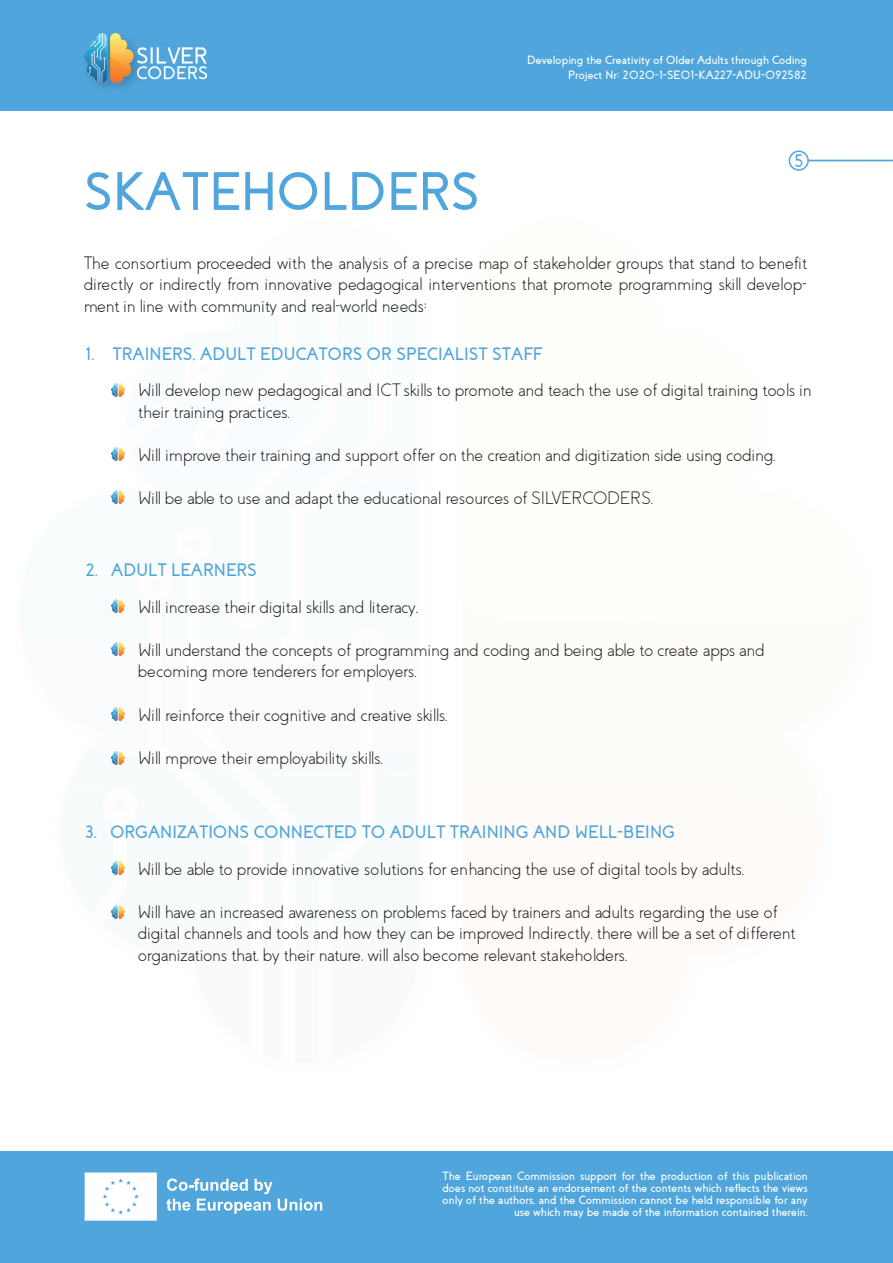
<style>
.page{position:relative;width:893px;height:1263px;background:#fff}
.page>*{position:absolute;margin:0;border:0;box-sizing:border-box;transform-origin:0 0}
.t1{font:700 54px "Coves";color:#50a6dc}
.t2{font:300 18px/21.6px "Coves";color:#231f20}
.t3{font:300 18px/21.6px "Coves";letter-spacing:.02em;color:#231f20}
.t4{font:700 18px "Coves";color:#51a5db}
.t5{font:700 18px "Coves";color:#50a6dc}
.t6{font:700 12px/12px "Coves";color:#fff;text-align:right}
</style>
<div class="page">
<div style="left:0;top:0;width:893px;height:111px;background:#50a6dc"></div>
<div style="left:0;top:1152px;width:893px;height:111px;background:#50a6dc"></div>
<svg style="left:85px;top:1172px;width:72px;height:48px;background:#f8fbfd"></svg>
<svg style="left:166px;top:1178px;width:106px;height:36px"></svg>
<svg style="left:278px;top:1198px;width:44px;height:13px"></svg>
<img style="left:84px;top:33px;width:49px;height:56px">
<img style="left:85px;top:34px;width:49px;height:48px">
<img style="left:134px;top:47px;width:73px;height:34px">
<img style="left:112px;top:383px;width:13px;height:13px">
<img style="left:112px;top:448px;width:13px;height:13px">
<img style="left:111px;top:491px;width:14px;height:13px">
<hr style="left:808px;top:160px;width:85px;height:1px;background:#50a6dc">
<div style="left:789px;top:150px;width:20px;height:21px;border:2px solid #50a6dc;border-radius:50%"></div>
<img style="left:112px;top:599px;width:13px;height:13px">
<img style="left:112px;top:643px;width:13px;height:13px">
<img style="left:111px;top:707px;width:14px;height:13px">
<img style="left:111px;top:751px;width:14px;height:13px">
<img style="left:111px;top:861px;width:14px;height:13px">
<img style="left:111px;top:905px;width:14px;height:13px">
<p class="t6" style="left:527px;top:53px;width:281px;line-height:15px">Developing the Creativity of Older Adults through Coding<br>Project Nr: 2020-1-SE01-KA227-ADU-092582</p>
<h1 class="t1" style="left:84px;top:160px;width:397px">SKATEHOLDERS</h1>
<p class="t5" style="left:794px;top:151px;width:11px">5</p>
<p class="t2" style="left:84px;top:252px;width:724px;text-align:justify">The consortium proceeded with the analysis of a precise map of stakeholder groups that stand to benefit directly or indirectly from innovative pedagogical interventions that promote programming skill develop&shy;ment in line with community and real-world needs:</p>
<p class="t4" style="left:86px;top:343px;width:458px">1. TRAINERS, ADULT EDUCATORS OR SPECIALIST STAFF</p>
<p class="t3" style="left:139px;top:380px;width:674px">Will develop new pedagogical and ICT skills to promote and teach the use of digital training tools in their training practices.</p>
<p class="t2" style="left:139px;top:444px;width:639px">Will improve their training and support offer on the creation and digitization side using coding.</p>
<p class="t2" style="left:139px;top:488px;width:516px">Will be able to use and adapt the educational resources of SILVERCODERS.</p>
<p class="t4" style="left:86px;top:559px;width:173px">2. ADULT LEARNERS</p>
<p class="t2" style="left:139px;top:596px;width:281px">Will increase their digital skills and literacy.</p>
<p class="t2" style="left:139px;top:639px;width:628px">Will understand the concepts of programming and coding and being able to create apps and becoming more tenderers for employers.</p>
<p class="t2" style="left:139px;top:704px;width:311px">Will reinforce their cognitive and creative skills.</p>
<p class="t2" style="left:139px;top:747px;width:246px">Will mprove their employability skills.</p>
<p class="t4" style="left:85px;top:821px;width:591px">3. ORGANIZATIONS CONNECTED TO ADULT TRAINING AND WELL-BEING</p>
<p class="t3" style="left:138px;top:858px;width:608px">Will be able to provide innovative solutions for enhancing the use of digital tools by adults.</p>
<p class="t2" style="left:138px;top:901px;width:659px">Will have an increased awareness on problems faced by trainers and adults regarding the use of digital channels and tools and how they can be improved Indirectly, there will be a set of different organizations that, by their nature, will also become relevant stakeholders.</p>
<p class="t6" style="left:443px;top:1170px;width:367px">The European Commission support for the production of this publication does not constitute an endorsement of the contents which reflects the views only of the authors, and the Commission cannot be held responsible for any use which may be made of the information contained therein.</p>
</div>
